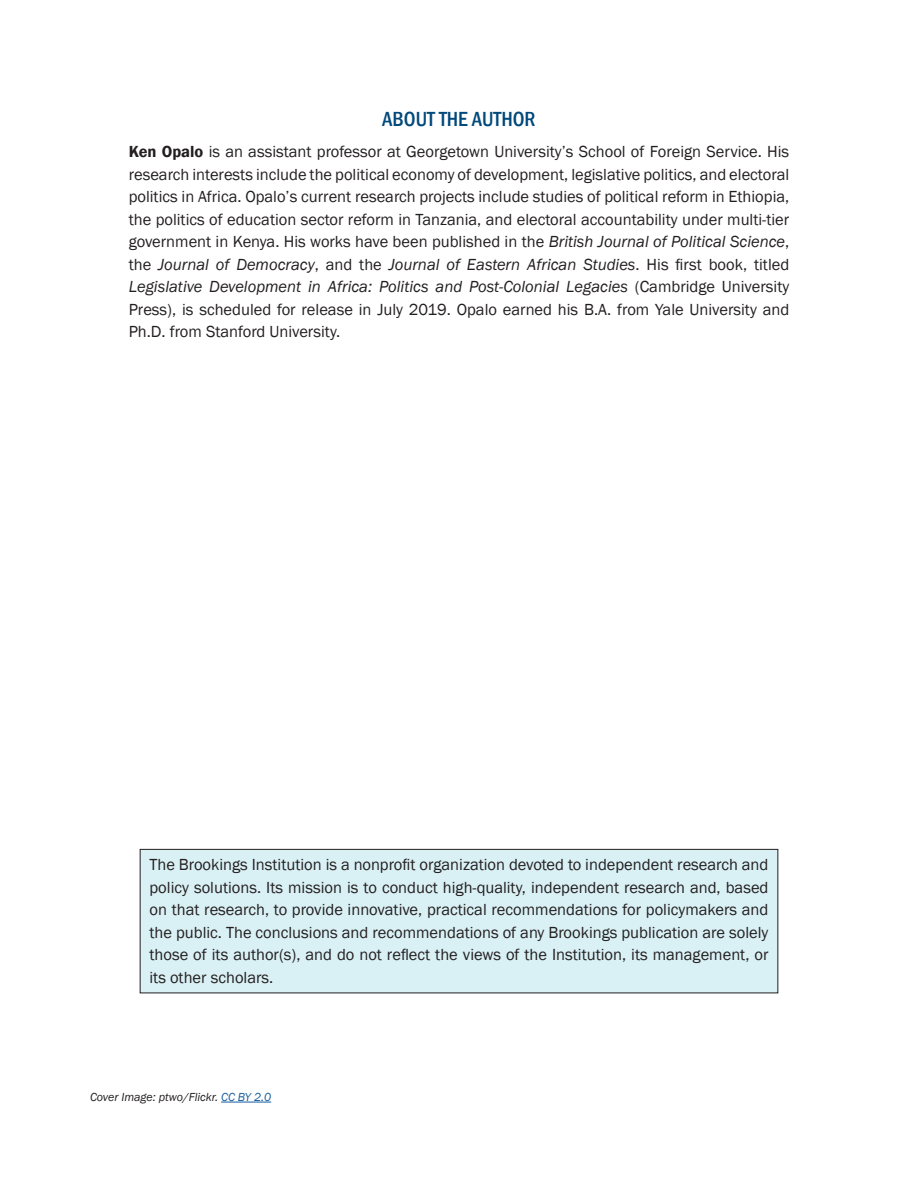
<style>
.page{position:relative;width:918px;height:1188px;background:#fff}
.page>*{position:absolute;margin:0;border:0;box-sizing:border-box;transform-origin:0 0}
.Heading{font:500 condensed 21px "Franklin Gothic";color:#00497b}
.Running_Text{font:16.5px/22.5px "Franklin Gothic";color:#231f20;text-align:justify}
.Footnote{font:italic 12px "Franklin Gothic";color:#231f20}
.s1{font-weight:600}
.s2{font-style:italic}
.s3{color:#175d9e}
</style>
<div class="page">
<div style="left:140px;top:849px;width:638px;height:144px;background:#d9f0f5"></div>
<div style="left:140px;top:849px;width:638px;height:144px;border:1px solid #231f20"></div>
<hr style="left:221px;top:1102px;width:50px;height:1px;background:#175d9e">
<p class="Heading" style="left:382px;top:105px;width:155px">ABOUT THE AUTHOR</p>
<p class="Running_Text" style="left:129px;top:141px;width:662px"><span class="s1">Ken Opalo</span> is an assistant professor at Georgetown University’s School of Foreign Service. His research interests include the political economy of development, legislative politics, and electoral politics in Africa. Opalo’s current research projects include studies of political reform in Ethiopia, the politics of education sector reform in Tanzania, and electoral accountability under multi-tier government in Kenya. His works have been published in the <span class="s2">British Journal of Political Science</span>, the <span class="s2">Journal of Democracy</span>, and the <span class="s2">Journal of Eastern African Studies</span>. His first book, titled <span class="s2">Legislative Development in Africa: Politics and Post-Colonial Legacies</span> (Cambridge University Press), is scheduled for release in July 2019. Opalo earned his B.A. from Yale University and Ph.D. from Stanford University.</p>
<p class="Running_Text" style="left:150px;top:854px;width:620px">The Brookings Institution is a nonprofit organization devoted to independent research and policy solutions. Its mission is to conduct high-quality, independent research and, based on that research, to provide innovative, practical recommendations for policymakers and the public. The conclusions and recommendations of any Brookings publication are solely those of its author(s), and do not reflect the views of the Institution, its management, or its other scholars.</p>
<p class="Footnote" style="left:90px;top:1090px;width:183px">Cover Image: ptwo/Flickr. <span class="s3">CC BY 2.0</span></p>
</div>
